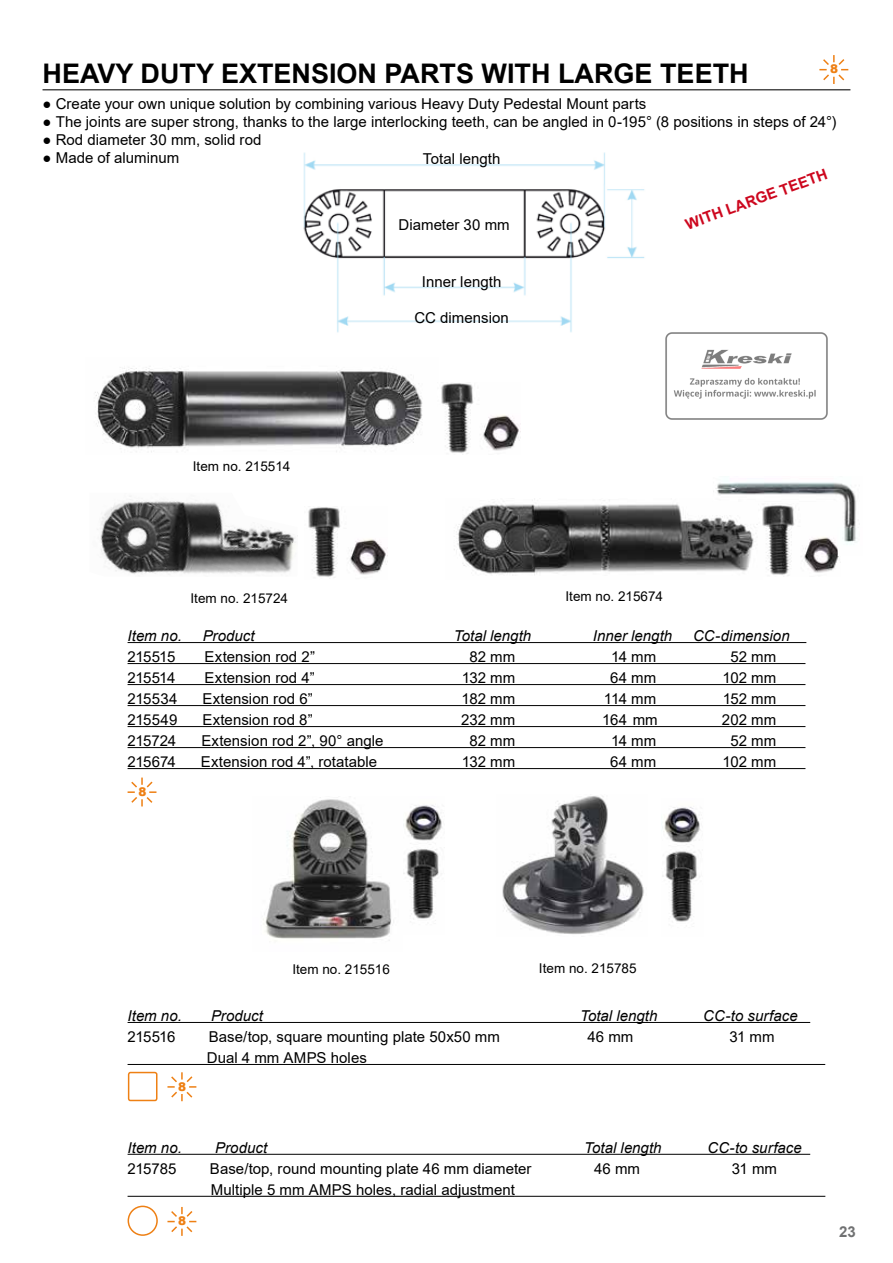
<style>
.page{position:relative;width:893px;height:1263px;background:#fff}
.page>*{position:absolute;margin:0;border:0;box-sizing:border-box;transform-origin:0 0}
.t1{font:700 27px "Arial";color:#000}
.t2{font:15px "Arial";color:#000}
.t3{font:italic 15px "Arial";color:#000}
.t4{font:700 15px "Arial";color:#cd071e}
.t5{font:700 15px "Arial";color:#707172}
.t6{font:13.5px "Arial";color:#000}
.t7{font:900 12px "Arial";color:#ee8014}
</style>
<div class="page">
<img style="left:454px;top:500px;width:297px;height:75px">
<img style="left:97px;top:496px;width:201px;height:78px">
<img style="left:95px;top:367px;width:328px;height:85px">
<img style="left:263px;top:797px;width:131px;height:144px">
<img style="left:403px;top:805px;width:39px;height:114px">
<img style="left:502px;top:796px;width:142px;height:138px">
<img style="left:662px;top:807px;width:38px;height:115px">
<img style="left:441px;top:383px;width:79px;height:71px">
<img style="left:308px;top:507px;width:79px;height:71px">
<img style="left:768px;top:556px;width:73px;height:20px">
<img style="left:713px;top:482px;width:143px;height:74px">
<hr style="left:128px;top:1022px;width:682px;height:1px;background:#000">
<hr style="left:128px;top:1064px;width:697px;height:1px;background:#000">
<hr style="left:43px;top:89px;width:807px;height:1px;background:#000">
<hr style="left:128px;top:1154px;width:682px;height:1px;background:#000">
<hr style="left:128px;top:1196px;width:83px;height:1px;background:#000">
<hr style="left:211px;top:1196px;width:304px;height:1px;background:#000">
<hr style="left:515px;top:1196px;width:310px;height:1px;background:#000">
<svg style="left:167px;top:1207px;width:29px;height:29px"></svg>
<div style="left:128px;top:1205px;width:30px;height:31px;border:2px solid #ee8014;border-radius:50%"></div>
<div style="left:128px;top:1072px;width:30px;height:29px;border:2px solid #ee8014;border-radius:2px"></div>
<svg style="left:167px;top:1072px;width:29px;height:29px"></svg>
<svg style="left:128px;top:777px;width:28px;height:29px"></svg>
<svg style="left:819px;top:55px;width:29px;height:29px"></svg>
<hr style="left:128px;top:642px;width:678px;height:1px;background:#000">
<hr style="left:128px;top:663px;width:677px;height:1px;background:#000">
<hr style="left:128px;top:684px;width:677px;height:1px;background:#000">
<hr style="left:128px;top:705px;width:677px;height:1px;background:#000">
<hr style="left:128px;top:726px;width:677px;height:1px;background:#000">
<hr style="left:128px;top:747px;width:677px;height:1px;background:#000">
<hr style="left:128px;top:768px;width:677px;height:1px;background:#000">
<img style="left:303px;top:152px;width:342px;height:181px">
<img style="left:665px;top:332px;width:163px;height:88px">
<h1 class="t1" style="left:43px;top:55px;width:708px">HEAVY DUTY EXTENSION PARTS WITH LARGE TEETH</h1>
<p class="t2" style="left:43px;top:93px;width:605px">● Create your own unique solution by combining various Heavy Duty Pedestal Mount parts</p>
<p class="t2" style="left:43px;top:111px;width:796px">● The joints are super strong, thanks to the large interlocking teeth, can be angled in 0-195° (8 positions in steps of 24°)</p>
<p class="t2" style="left:43px;top:129px;width:220px">● Rod diameter 30 mm, solid rod</p>
<p class="t2" style="left:43px;top:147px;width:138px">● Made of aluminum</p>
<p class="t7" style="left:830px;top:60px;width:10px">8</p>
<p class="t2" style="left:423px;top:148px;width:79px">Total length</p>
<p class="t4" style="left:682px;top:215px;width:151px;rotate:-20deg">WITH LARGE TEETH</p>
<p class="t2" style="left:398px;top:214px;width:113px">Diameter 30 mm</p>
<p class="t6" style="left:193px;top:457px;width:99px">Item no. 215514</p>
<p class="t6" style="left:191px;top:589px;width:99px">Item no. 215724</p>
<p class="t2" style="left:422px;top:271px;width:81px">Inner length</p>
<p class="t2" style="left:414px;top:307px;width:96px">CC dimension</p>
<p class="t6" style="left:566px;top:587px;width:99px">Item no. 215674</p>
<p class="t3" style="left:128px;top:626px;width:56px">Item no.</p>
<p class="t3" style="left:203px;top:626px;width:54px">Product</p>
<p class="t3" style="left:454px;top:626px;width:79px">Total length</p>
<p class="t3" style="left:593px;top:626px;width:81px">Inner length</p>
<p class="t3" style="left:693px;top:626px;width:98px">CC-dimension</p>
<p class="t2" style="left:128px;top:646px;width:49px">215515</p>
<p class="t2" style="left:205px;top:646px;width:112px">Extension rod 2”</p>
<p class="t2" style="left:469px;top:646px;width:47px">82 mm</p>
<p class="t2" style="left:611px;top:646px;width:47px">14 mm</p>
<p class="t2" style="left:730px;top:646px;width:47px">52 mm</p>
<p class="t2" style="left:128px;top:667px;width:49px">215514</p>
<p class="t2" style="left:205px;top:667px;width:112px">Extension rod 4”</p>
<p class="t2" style="left:462px;top:667px;width:55px">132 mm</p>
<p class="t2" style="left:610px;top:667px;width:48px">64 mm</p>
<p class="t2" style="left:722px;top:667px;width:55px">102 mm</p>
<p class="t2" style="left:128px;top:688px;width:51px">215534</p>
<p class="t2" style="left:202px;top:688px;width:112px">Extension rod 6”</p>
<p class="t2" style="left:462px;top:688px;width:55px">182 mm</p>
<p class="t2" style="left:604px;top:688px;width:54px">114 mm</p>
<p class="t2" style="left:723px;top:688px;width:55px">152 mm</p>
<p class="t2" style="left:128px;top:709px;width:51px">215549</p>
<p class="t2" style="left:202px;top:709px;width:112px">Extension rod 8”</p>
<p class="t2" style="left:461px;top:709px;width:56px">232 mm</p>
<p class="t2" style="left:602px;top:709px;width:57px">164 mm</p>
<p class="t2" style="left:722px;top:709px;width:56px">202 mm</p>
<p class="t2" style="left:128px;top:730px;width:50px">215724</p>
<p class="t2" style="left:201px;top:730px;width:184px">Extension rod 2”, 90° angle</p>
<p class="t2" style="left:469px;top:730px;width:47px">82 mm</p>
<p class="t2" style="left:611px;top:730px;width:47px">14 mm</p>
<p class="t2" style="left:730px;top:730px;width:47px">52 mm</p>
<p class="t2" style="left:128px;top:751px;width:50px">215674</p>
<p class="t2" style="left:201px;top:751px;width:178px">Extension rod 4”, rotatable</p>
<p class="t2" style="left:462px;top:751px;width:55px">132 mm</p>
<p class="t2" style="left:610px;top:751px;width:48px">64 mm</p>
<p class="t2" style="left:722px;top:751px;width:55px">102 mm</p>
<p class="t7" style="left:138px;top:783px;width:10px">8</p>
<p class="t6" style="left:292px;top:960px;width:99px">Item no. 215516</p>
<p class="t6" style="left:539px;top:959px;width:99px">Item no. 215785</p>
<p class="t3" style="left:128px;top:1006px;width:56px">Item no.</p>
<p class="t3" style="left:211px;top:1006px;width:54px">Product</p>
<p class="t3" style="left:580px;top:1006px;width:79px">Total length</p>
<p class="t3" style="left:703px;top:1006px;width:96px">CC-to surface</p>
<p class="t2" style="left:128px;top:1026px;width:50px">215516</p>
<p class="t2" style="left:209px;top:1026px;width:292px">Base/top, square mounting plate 50x50 mm</p>
<p class="t2" style="left:587px;top:1026px;width:48px">46 mm</p>
<p class="t2" style="left:729px;top:1026px;width:47px">31 mm</p>
<p class="t2" style="left:207px;top:1047px;width:162px">Dual 4 mm AMPS holes</p>
<p class="t7" style="left:178px;top:1077px;width:10px">8</p>
<p class="t3" style="left:128px;top:1138px;width:56px">Item no.</p>
<p class="t3" style="left:215px;top:1138px;width:54px">Product</p>
<p class="t3" style="left:584px;top:1138px;width:79px">Total length</p>
<p class="t3" style="left:707px;top:1138px;width:96px">CC-to surface</p>
<p class="t2" style="left:128px;top:1158px;width:51px">215785</p>
<p class="t2" style="left:210px;top:1158px;width:323px">Base/top, round mounting plate 46 mm diameter</p>
<p class="t2" style="left:594px;top:1158px;width:48px">46 mm</p>
<p class="t2" style="left:732px;top:1158px;width:47px">31 mm</p>
<p class="t2" style="left:211px;top:1179px;width:305px">Multiple 5 mm AMPS holes, radial adjustment</p>
<p class="t7" style="left:178px;top:1212px;width:10px">8</p>
<p class="t5" style="left:839px;top:1221px;width:18px">23</p>
</div>
